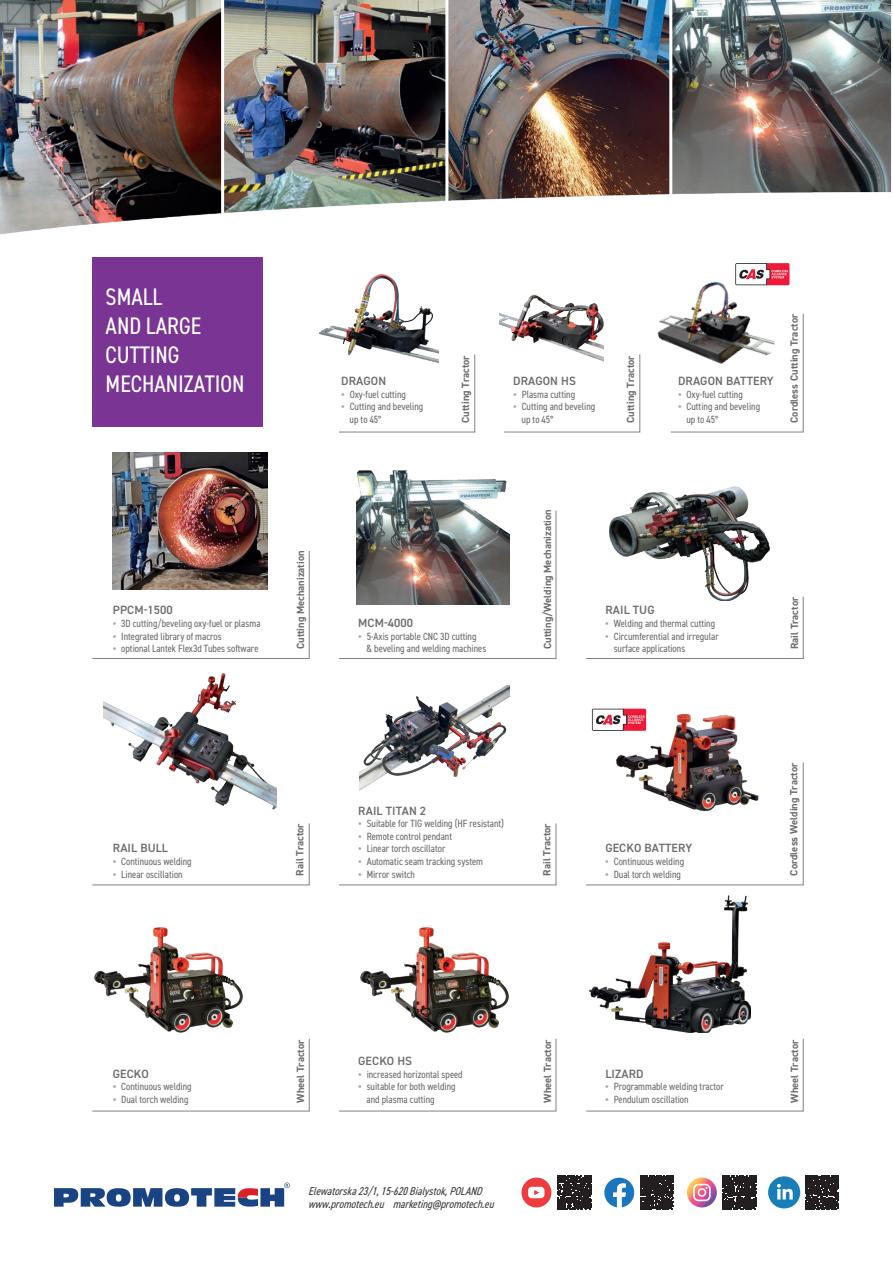
<style>
.page{position:relative;width:893px;height:1263px;background:#fff}
.page>*{position:absolute;margin:0;border:0;box-sizing:border-box;transform-origin:0 0}
.tyt_glowny{font:condensed 24px/28.8px "DIN2014";color:#fff}
.nazwy_na_zbiorczej{font:600 12px "DIN2014";letter-spacing:.01em;color:#6c6d70}
.t1{font:italic condensed 11.4px "DIN2014";color:#3e3e3f}
.t2{font:condensed 10.5px/12.6px "DIN2014";color:#6c6d70}
.typ_maszyn{font:700 10.5px "DIN2014";color:#6c6d70}
.s1{font-family:"Times New Roman";font-stretch:normal;color:#a4a5a9}
</style>
<div class="page">
<img style="left:0;top:0;width:891px;height:235px">
<img style="left:113px;top:452px;width:155px;height:99px">
<svg style="left:339px;top:1038px;width:217px;height:73px"></svg>
<svg style="left:92px;top:1038px;width:218px;height:73px"></svg>
<svg style="left:586px;top:1038px;width:218px;height:73px"></svg>
<svg style="left:339px;top:823px;width:217px;height:62px"></svg>
<svg style="left:92px;top:823px;width:218px;height:62px"></svg>
<svg style="left:586px;top:762px;width:218px;height:123px"></svg>
<svg style="left:339px;top:510px;width:217px;height:149px"></svg>
<svg style="left:92px;top:551px;width:218px;height:108px"></svg>
<svg style="left:586px;top:596px;width:218px;height:63px"></svg>
<svg style="left:339px;top:354px;width:136px;height:78px"></svg>
<svg style="left:504px;top:354px;width:136px;height:78px"></svg>
<svg style="left:671px;top:313px;width:133px;height:119px"></svg>
<img style="left:657px;top:281px;width:117px;height:89px">
<img style="left:598px;top:486px;width:171px;height:114px">
<img style="left:104px;top:673px;width:173px;height:137px">
<div style="left:92px;top:257px;width:170px;height:170px;background:#793494"></div>
<img style="left:359px;top:685px;width:150px;height:106px">
<img style="left:357px;top:470px;width:153px;height:135px">
<hr style="left:221px;top:0;width:3px;height:213px;background:#fff">
<hr style="left:445px;top:0;width:3px;height:204px;background:#fff">
<hr style="left:669px;top:0;width:3px;height:197px;background:#fff">
<img style="left:94px;top:927px;width:149px;height:106px">
<img style="left:360px;top:927px;width:149px;height:106px">
<img style="left:589px;top:895px;width:161px;height:137px">
<img style="left:614px;top:712px;width:146px;height:100px">
<svg style="left:735px;top:263px;width:54px;height:22px"></svg>
<svg style="left:54px;top:1182px;width:236px;height:25px"></svg>
<svg style="left:557px;top:1175px;width:35px;height:35px"></svg>
<svg style="left:558px;top:1175px;width:33px;height:34px"></svg>
<svg style="left:640px;top:1175px;width:34px;height:34px"></svg>
<svg style="left:722px;top:1175px;width:35px;height:35px"></svg>
<svg style="left:723px;top:1175px;width:33px;height:34px"></svg>
<svg style="left:805px;top:1175px;width:34px;height:34px"></svg>
<div style="left:521px;top:1177px;width:30px;height:30px;background:#ee3b3d;border-radius:50%"></div>
<svg style="left:528px;top:1187px;width:16px;height:11px"></svg>
<svg style="left:604px;top:1178px;width:30px;height:29px"></svg>
<svg style="left:687px;top:1177px;width:30px;height:30px"></svg>
<svg style="left:693px;top:1184px;width:18px;height:17px"></svg>
<div style="left:768px;top:1176px;width:32px;height:32px;background:#187eb7;border-radius:50%"></div>
<svg style="left:777px;top:1184px;width:16px;height:15px"></svg>
<svg style="left:592px;top:709px;width:54px;height:22px"></svg>
<img style="left:500px;top:295px;width:104px;height:69px">
<img style="left:319px;top:274px;width:120px;height:94px">
<p class="tyt_glowny" style="left:106px;top:282px;width:140px">SMALL<br>AND LARGE<br>CUTTING<br>MECHANIZATION</p>
<p class="nazwy_na_zbiorczej" style="left:113px;top:602px;width:61px">PPCM-1500</p>
<p class="t2" style="left:113px;top:617px;width:149px"><span class="s1">•</span> 3D cutting/beveling oxy-fuel or plasma</p>
<p class="t2" style="left:113px;top:629px;width:110px"><span class="s1">•</span> Integrated library of macros</p>
<p class="t2" style="left:113px;top:642px;width:147px"><span class="s1">•</span> optional Lantek Flex3d Tubes software</p>
<p class="typ_maszyn" style="left:293px;top:649px;width:100px;rotate:-90deg">Cutting Mechanization</p>
<p class="nazwy_na_zbiorczej" style="left:341px;top:373px;width:46px">DRAGON</p>
<p class="t2" style="left:341px;top:387px;width:66px"><span class="s1">•</span> Oxy-fuel cutting</p>
<p class="t2" style="left:350px;top:400px;width:75px;text-indent:-8px"><span class="s1">•</span> Cutting and beveling up to 45°</p>
<p class="typ_maszyn" style="left:459px;top:423px;width:69px;rotate:-90deg">Cutting Tractor</p>
<p class="nazwy_na_zbiorczej" style="left:513px;top:373px;width:64px">DRAGON HS</p>
<p class="t2" style="left:513px;top:387px;width:63px"><span class="s1">•</span> Plasma cutting</p>
<p class="t2" style="left:522px;top:400px;width:75px;text-indent:-8px"><span class="s1">•</span> Cutting and beveling up to 45°</p>
<p class="typ_maszyn" style="left:624px;top:423px;width:69px;rotate:-90deg">Cutting Tractor</p>
<p class="nazwy_na_zbiorczej" style="left:678px;top:373px;width:97px">DRAGON BATTERY</p>
<p class="t2" style="left:678px;top:387px;width:66px"><span class="s1">•</span> Oxy-fuel cutting</p>
<p class="t2" style="left:686px;top:400px;width:75px;text-indent:-8px"><span class="s1">•</span> Cutting and beveling up to 45°</p>
<p class="typ_maszyn" style="left:787px;top:423px;width:111px;rotate:-90deg">Cordless Cutting Tractor</p>
<p class="nazwy_na_zbiorczej" style="left:358px;top:615px;width:56px">MCM-4000</p>
<p class="t2" style="left:367px;top:629px;width:121px;text-indent:-8px"><span class="s1">•</span> 5-Axis portable CNC 3D cutting<br>&amp; beveling and welding machines</p>
<p class="typ_maszyn" style="left:540px;top:649px;width:142px;rotate:-90deg">Cutting/Welding Mechanization</p>
<p class="nazwy_na_zbiorczej" style="left:605px;top:602px;width:51px">RAIL TUG</p>
<p class="t2" style="left:605px;top:617px;width:111px"><span class="s1">•</span> Welding and thermal cutting</p>
<p class="t2" style="left:614px;top:629px;width:107px;text-indent:-8px"><span class="s1">•</span> Circumferential and irregular surface applications</p>
<p class="typ_maszyn" style="left:787px;top:649px;width:54px;rotate:-90deg">Rail Tractor</p>
<p class="nazwy_na_zbiorczej" style="left:113px;top:840px;width:57px">RAIL BULL</p>
<p class="t2" style="left:113px;top:855px;width:80px"><span class="s1">•</span> Continuous welding</p>
<p class="t2" style="left:113px;top:867px;width:71px"><span class="s1">•</span> Linear oscillation</p>
<p class="typ_maszyn" style="left:293px;top:876px;width:54px;rotate:-90deg">Rail Tractor</p>
<p class="nazwy_na_zbiorczej" style="left:358px;top:802px;width:69px">RAIL TITAN 2</p>
<p class="t2" style="left:358px;top:817px;width:147px"><span class="s1">•</span> Suitable for TIG welding (HF resistant)</p>
<p class="t2" style="left:358px;top:829px;width:95px"><span class="s1">•</span> Remote control pendant</p>
<p class="t2" style="left:358px;top:842px;width:89px"><span class="s1">•</span> Linear torch oscillator</p>
<p class="t2" style="left:358px;top:855px;width:126px"><span class="s1">•</span> Automatic seam tracking system</p>
<p class="t2" style="left:358px;top:867px;width:58px"><span class="s1">•</span> Mirror switch</p>
<p class="typ_maszyn" style="left:540px;top:876px;width:54px;rotate:-90deg">Rail Tractor</p>
<p class="nazwy_na_zbiorczej" style="left:605px;top:840px;width:88px">GECKO BATTERY</p>
<p class="t2" style="left:605px;top:855px;width:80px"><span class="s1">•</span> Continuous welding</p>
<p class="t2" style="left:605px;top:867px;width:77px"><span class="s1">•</span> Dual torch welding</p>
<p class="typ_maszyn" style="left:787px;top:876px;width:115px;rotate:-90deg">Cordless Welding Tractor</p>
<p class="nazwy_na_zbiorczej" style="left:113px;top:1065px;width:38px">GECKO</p>
<p class="t2" style="left:113px;top:1080px;width:80px"><span class="s1">•</span> Continuous welding</p>
<p class="t2" style="left:113px;top:1092px;width:77px"><span class="s1">•</span> Dual torch welding</p>
<p class="typ_maszyn" style="left:293px;top:1103px;width:65px;rotate:-90deg">Wheel Tractor</p>
<p class="nazwy_na_zbiorczej" style="left:358px;top:1053px;width:55px">GECKO HS</p>
<p class="t2" style="left:358px;top:1067px;width:106px"><span class="s1">•</span> increased horizontal speed</p>
<p class="t2" style="left:367px;top:1080px;width:91px;text-indent:-8px"><span class="s1">•</span> suitable for both welding and plasma cutting</p>
<p class="t1" style="left:308px;top:1184px;width:179px">Elewatorska23/1,15-620Bialystok,POLAND</p>
<p class="t1" style="left:308px;top:1196px;width:191px">www.promotech.eu marketing@promotech.eu</p>
<p class="typ_maszyn" style="left:540px;top:1103px;width:65px;rotate:-90deg">Wheel Tractor</p>
<p class="nazwy_na_zbiorczej" style="left:605px;top:1065px;width:40px">LIZARD</p>
<p class="t2" style="left:605px;top:1080px;width:120px"><span class="s1">•</span> Programmable welding tractor</p>
<p class="t2" style="left:605px;top:1092px;width:85px"><span class="s1">•</span> Pendulum oscillation</p>
<p class="typ_maszyn" style="left:787px;top:1103px;width:65px;rotate:-90deg">Wheel Tractor</p>
</div>
